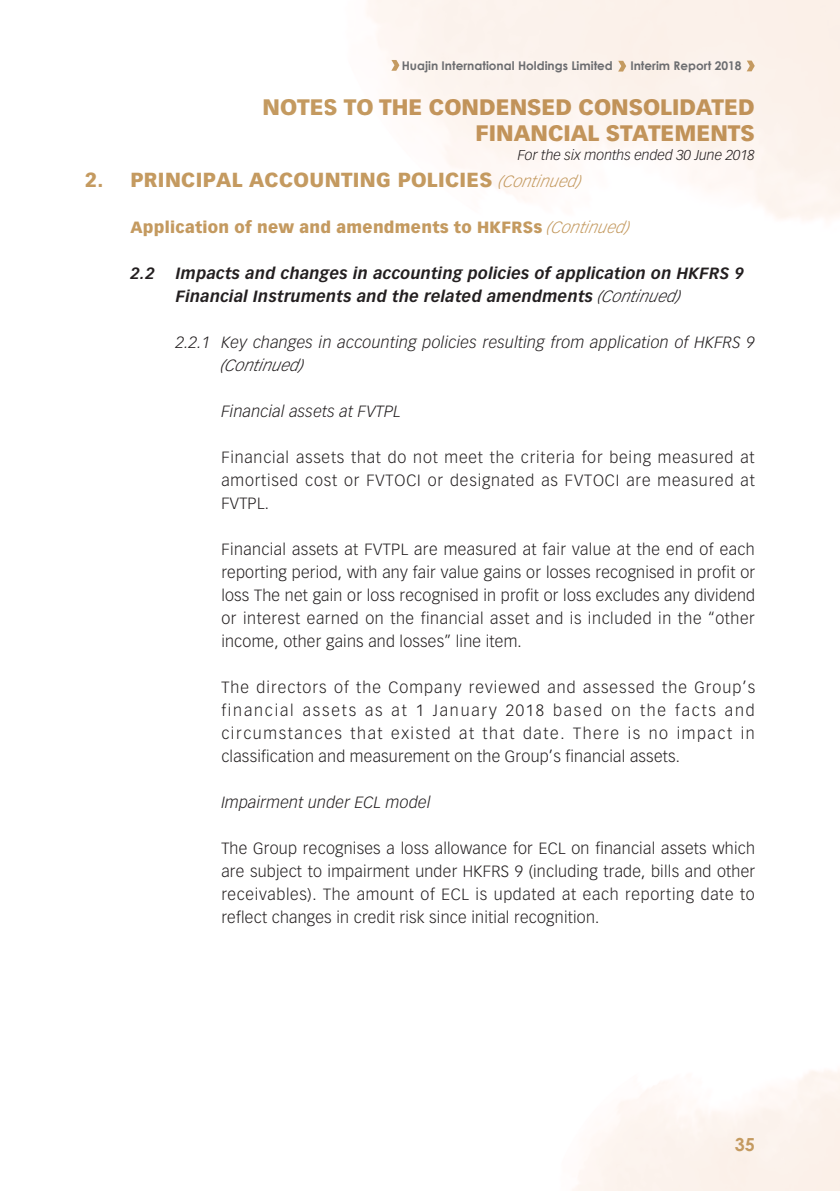
<style>
.page{position:relative;width:840px;height:1191px;background:#fff}
.page>*{position:absolute;margin:0;border:0;box-sizing:border-box;transform-origin:0 0}
.t1{font:900 22px/26px "Vectora LT Std";color:#c49a60;text-align:right}
.t2{font:900 20px "Vectora LT Std";letter-spacing:.02em;color:#c49a60}
.t3{font:700 18px "Century Gothic";color:#c49a60}
.t4{font:300 16px/23px "Vectora LT Std";letter-spacing:.015em;color:#231f20;text-align:justify}
.t5{font:italic 300 16px/23px "Vectora LT Std";letter-spacing:.015em;color:#231f20}
.t6{font:italic 700 16px/23px "Vectora LT Std";letter-spacing:.02em;color:#231f20}
.t7{font:900 16px "Vectora LT Std";letter-spacing:.02em;color:#c49a60}
.t8{font:italic 300 14px "Vectora LT Std";color:#231f20}
.t9{font:700 12px "Century Gothic";color:#6c6d70}
.s1{font-weight:300;font-style:italic;font-size:16px}
.s2{font-weight:300;font-style:italic}
.s3{font-weight:300}
</style>
<div class="page">
<svg style="left:617px;top:61px;width:9px;height:11px"></svg>
<svg style="left:391px;top:60px;width:8px;height:11px"></svg>
<svg style="left:746px;top:61px;width:8px;height:10px"></svg>
<p class="t9" style="left:401px;top:56px;width:212px">Huajin International Holdings Limited</p>
<p class="t9" style="left:630px;top:56px;width:113px">Interim Report 2018</p>
<h1 class="t1" style="left:262px;top:94px;width:493px">NOTES TO THE CONDENSED CONSOLIDATED<br>FINANCIAL STATEMENTS</h1>
<p class="t8" style="left:517px;top:147px;width:238px">For the six months ended 30 June 2018</p>
<p class="t2" style="left:85px;top:167px;width:496px">2. PRINCIPAL ACCOUNTING POLICIES <span class="s1">(Continued)</span></p>
<p class="t7" style="left:130px;top:217px;width:499px">Application of new and amendments to HKFRSs <span class="s2">(Continued)</span></p>
<p class="t6" style="left:130px;top:262px;width:26px">2.2</p>
<p class="t6" style="left:176px;top:262px;width:569px">Impacts and changes in accounting policies of application on HKFRS 9<br>Financial Instruments and the related amendments <span class="s3">(Continued)</span></p>
<p class="t5" style="left:220px;top:331px;width:536px;text-indent:-44px">2.2.1 Key changes in accounting policies resulting from application of HKFRS 9 (Continued)</p>
<p class="t5" style="left:221px;top:400px;width:181px">Financial assets at FVTPL</p>
<p class="t4" style="left:221px;top:446px;width:534px">Financial assets that do not meet the criteria for being measured at amortised cost or FVTOCI or designated as FVTOCI are measured at FVTPL.</p>
<p class="t4" style="left:221px;top:538px;width:535px">Financial assets at FVTPL are measured at fair value at the end of each reporting period, with any fair value gains or losses recognised in profit or loss The net gain or loss recognised in profit or loss excludes any dividend or interest earned on the financial asset and is included in the “other income, other gains and losses” line item.</p>
<p class="t4" style="left:221px;top:676px;width:535px">The directors of the Company reviewed and assessed the Group’s financial assets as at 1 January 2018 based on the facts and circumstances that existed at that date. There is no impact in classification and measurement on the Group’s financial assets.</p>
<p class="t5" style="left:221px;top:791px;width:210px">Impairment under ECL model</p>
<p class="t4" style="left:221px;top:837px;width:535px">The Group recognises a loss allowance for ECL on financial assets which are subject to impairment under HKFRS 9 (including trade, bills and other receivables). The amount of ECL is updated at each reporting date to reflect changes in credit risk since initial recognition.</p>
<p class="t3" style="left:734px;top:1131px;width:22px">35</p>
</div>
